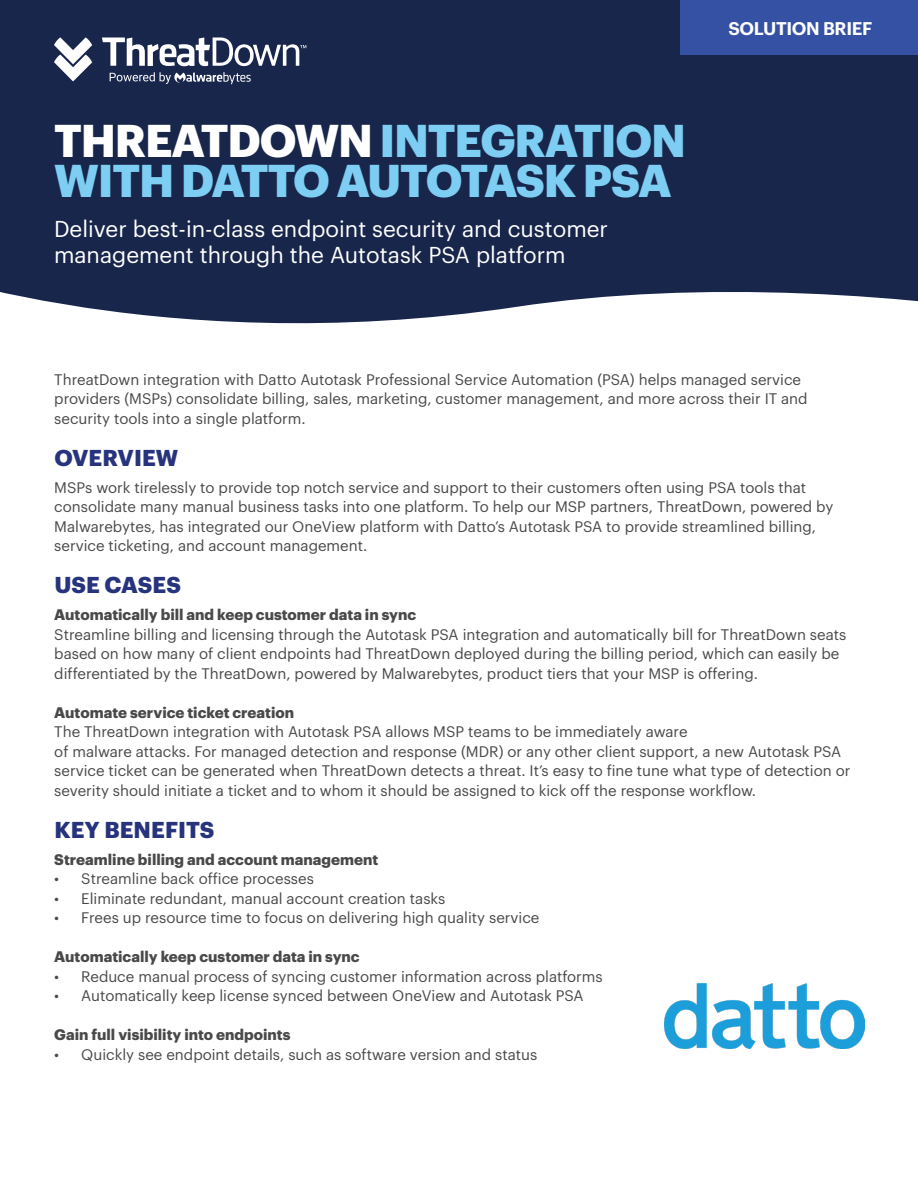
<style>
.page{position:relative;width:918px;height:1188px;background:#fff}
.page>*{position:absolute;margin:0;border:0;box-sizing:border-box;transform-origin:0 0}
.t1{font:700 45px/39.6px "Graphik";letter-spacing:-.025em;color:#7ecef3}
.Sub-header{font:22.5px/25.5px "Graphik";color:#fff}
.t2{font:700 22.5px "Graphik";letter-spacing:.005em;color:#27347d}
.t3{font:600 18px "Graphik";letter-spacing:-.02em;color:#fff}
.Body{font:15px/19.5px "Graphik";color:#484948}
.Body-2{font:700 15px "Graphik";color:#484948}
.s1{color:#fff}
</style>
<div class="page">
<div style="left:0;top:0;width:918px;height:324px;background:#19264b"></div>
<div style="left:680px;top:0;width:238px;height:55px;background:#3551a3"></div>
<svg style="left:110px;top:72px;width:141px;height:12px;background:#555e7a"></svg>
<svg style="left:54px;top:37px;width:38px;height:44px"></svg>
<svg style="left:102px;top:37px;width:204px;height:29px"></svg>
<img style="left:664px;top:983px;width:200px;height:66px">
<h1 class="t1" style="left:54px;top:117px;width:634px"><span class="s1">THREATDOWN</span> INTEGRATION<br>WITH DATTO AUTOTASK PSA</h1>
<p class="Sub-header" style="left:54px;top:215px;width:556px">Deliver best-in-class endpoint security and customer management through the Autotask PSA platform</p>
<p class="t3" style="left:728px;top:15px;width:146px">SOLUTION BRIEF</p>
<p class="Body" style="left:54px;top:368px;width:755px">ThreatDown integration with Datto Autotask Professional Service Automation (PSA) helps managed service providers (MSPs) consolidate billing, sales, marketing, customer management, and more across their IT and security tools into a single platform.</p>
<h2 class="t2" style="left:54px;top:440px;width:126px">OVERVIEW</h2>
<p class="Body" style="left:54px;top:476px;width:781px">MSPs work tirelessly to provide top notch service and support to their customers often using PSA tools that consolidate many manual business tasks into one platform. To help our MSP partners, ThreatDown, powered by Malwarebytes, has integrated our OneView platform with Datto’s Autotask PSA to provide streamlined billing, service ticketing, and account management.</p>
<h2 class="t2" style="left:54px;top:568px;width:128px">USE CASES</h2>
<p class="Body-2" style="left:54px;top:603px;width:363px">Automatically bill and keep customer data in sync</p>
<p class="Body" style="left:54px;top:623px;width:794px">Streamline billing and licensing through the Autotask PSA integration and automatically bill for ThreatDown seats based on how many of client endpoints had ThreatDown deployed during the billing period, which can easily be differentiated by the ThreatDown, powered by Malwarebytes, product tiers that your MSP is offering.</p>
<p class="Body-2" style="left:54px;top:701px;width:241px">Automate service ticket creation</p>
<p class="Body" style="left:54px;top:721px;width:635px">The ThreatDown integration with Autotask PSA allows MSP teams to be immediately aware</p>
<p class="Body" style="left:54px;top:740px;width:798px">of malware attacks. For managed detection and response (MDR) or any other client support, a new Autotask PSA service ticket can be generated when ThreatDown detects a threat. It’s easy to fine tune what type of detection or severity should initiate a ticket and to whom it should be assigned to kick off the response workflow.</p>
<h2 class="t2" style="left:54px;top:812px;width:162px">KEY BENEFITS</h2>
<p class="Body-2" style="left:54px;top:848px;width:325px">Streamline billing and account management</p>
<p class="Body" style="left:54px;top:868px;width:261px">• Streamline back office processes</p>
<p class="Body" style="left:54px;top:887px;width:393px">• Eliminate redundant, manual account creation tasks</p>
<p class="Body" style="left:54px;top:907px;width:487px">• Frees up resource time to focus on delivering high quality service</p>
<p class="Body-2" style="left:54px;top:945px;width:307px">Automatically keep customer data in sync</p>
<p class="Body" style="left:54px;top:965px;width:550px">• Reduce manual process of syncing customer information across platforms</p>
<p class="Body" style="left:54px;top:985px;width:531px">• Automatically keep license synced between OneView and Autotask PSA</p>
<p class="Body-2" style="left:54px;top:1023px;width:238px">Gain full visibility into endpoints</p>
<p class="Body" style="left:54px;top:1043px;width:485px">• Quickly see endpoint details, such as software version and status</p>
</div>
